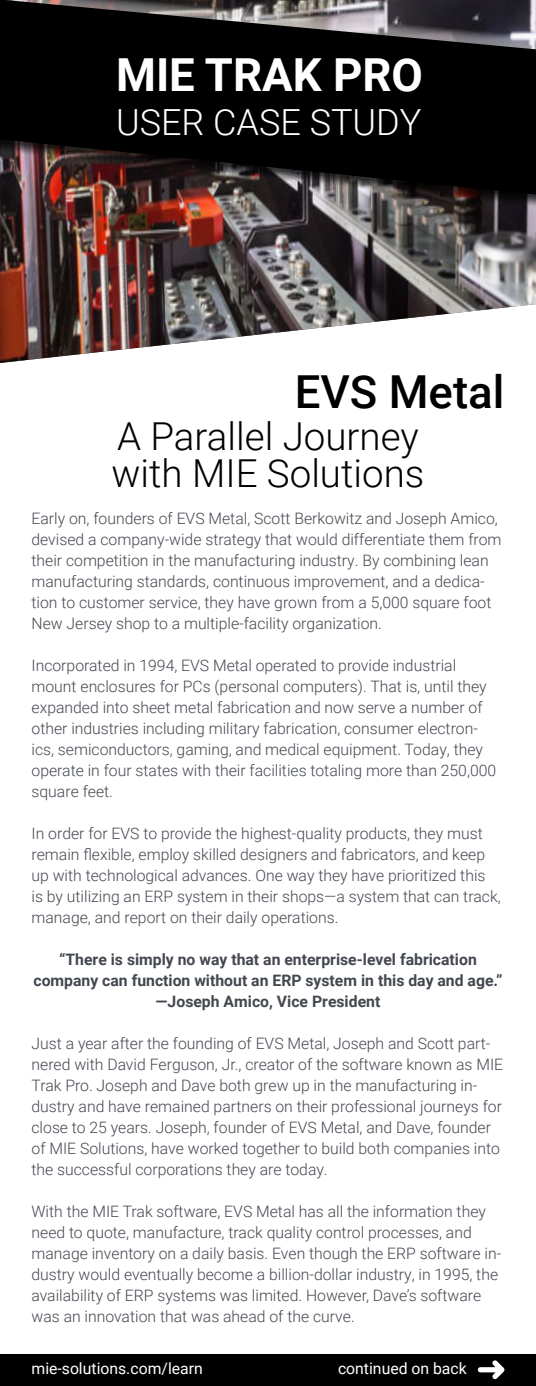
<style>
.page{position:relative;width:536px;height:1386px;background:#fff}
.page>*{position:absolute;margin:0;border:0;box-sizing:border-box;transform-origin:0 0}
.t1{font:700 45.5px "Roboto";color:#fff}
.t2{font:500 45.5px "Roboto";color:#000}
.t3{font:300 38.5px/36.8px "Roboto";color:#000}
.t4{font:300 36.05px "Roboto";color:#fff}
.t5{font:300 15.75px/21px "Roboto";color:#43474f}
.t6{font:700 15.75px/21px "Roboto";color:#43474f;text-align:center}
.t7{font:15.75px "Roboto";color:#fff}
</style>
<div class="page">
<img style="left:0;top:290px;width:536px;height:73px">
<img style="left:0;top:195px;width:536px;height:95px">
<svg style="left:0;top:0;width:536px;height:195px;background:#171414"></svg>
<div style="left:0;top:1354px;width:536px;height:32px;background:#000"></div>
<svg style="left:477px;top:1360px;width:27px;height:19px"></svg>
<h1 class="t1" style="left:116px;top:43px;width:308px">MIE TRAK PRO</h1>
<h3 class="t4" style="left:116px;top:97px;width:307px">USER CASE STUDY</h3>
<h1 class="t2" style="left:294px;top:360px;width:211px">EVS Metal</h1>
<h2 class="t3" style="left:111px;top:416px;width:314px">A Parallel Journey with MIE Solutions</h2>
<p class="t5" style="left:32px;top:508px;width:471px">Early on, founders of EVS Metal, Scott Berkowitz and Joseph Amico, devised a company-wide strategy that would differentiate them from their competition in the manufacturing industry. By combining lean manufacturing standards, continuous improvement, and a dedica&shy;tion to customer service, they have grown from a 5,000 square foot New Jersey shop to a multiple-facility organization.</p>
<p class="t5" style="left:32px;top:655px;width:466px">Incorporated in 1994, EVS Metal operated to provide industrial mount enclosures for PCs (personal computers). That is, until they expanded into sheet metal fabrication and now serve a number of other industries including military fabrication, consumer electron&shy;ics, semiconductors, gaming, and medical equipment. Today, they operate in four states with their facilities totaling more than 250,000 square feet.</p>
<p class="t5" style="left:32px;top:823px;width:470px">In order for EVS to provide the highest-quality products, they must remain flexible, employ skilled designers and fabricators, and keep up with technological advances. One way they have prioritized this is by utilizing an ERP system in their shops—a system that can track, manage, and report on their daily operations.</p>
<p class="t6" style="left:34px;top:949px;width:470px">“There is simply no way that an enterprise-level fabrication company can function without an ERP system in this day and age.” —Joseph Amico, Vice President</p>
<p class="t5" style="left:32px;top:1033px;width:473px">Just a year after the founding of EVS Metal, Joseph and Scott part&shy;nered with David Ferguson, Jr., creator of the software known as MIE Trak Pro. Joseph and Dave both grew up in the manufacturing in&shy;dustry and have remained partners on their professional journeys for close to 25 years. Joseph, founder of EVS Metal, and Dave, founder of MIE Solutions, have worked together to build both companies into the successful corporations they are today.</p>
<p class="t5" style="left:32px;top:1201px;width:471px">With the MIE Trak software, EVS Metal has all the information they need to quote, manufacture, track quality control processes, and manage inventory on a daily basis. Even though the ERP software in&shy;dustry would eventually become a billion-dollar industry, in 1995, the availability of ERP systems was limited. However, Dave’s software was an innovation that was ahead of the curve.</p>
<p class="t7" style="left:32px;top:1357px;width:173px">mie-solutions.com/learn</p>
<p class="t7" style="left:338px;top:1357px;width:130px">continued on back</p>
</div>
